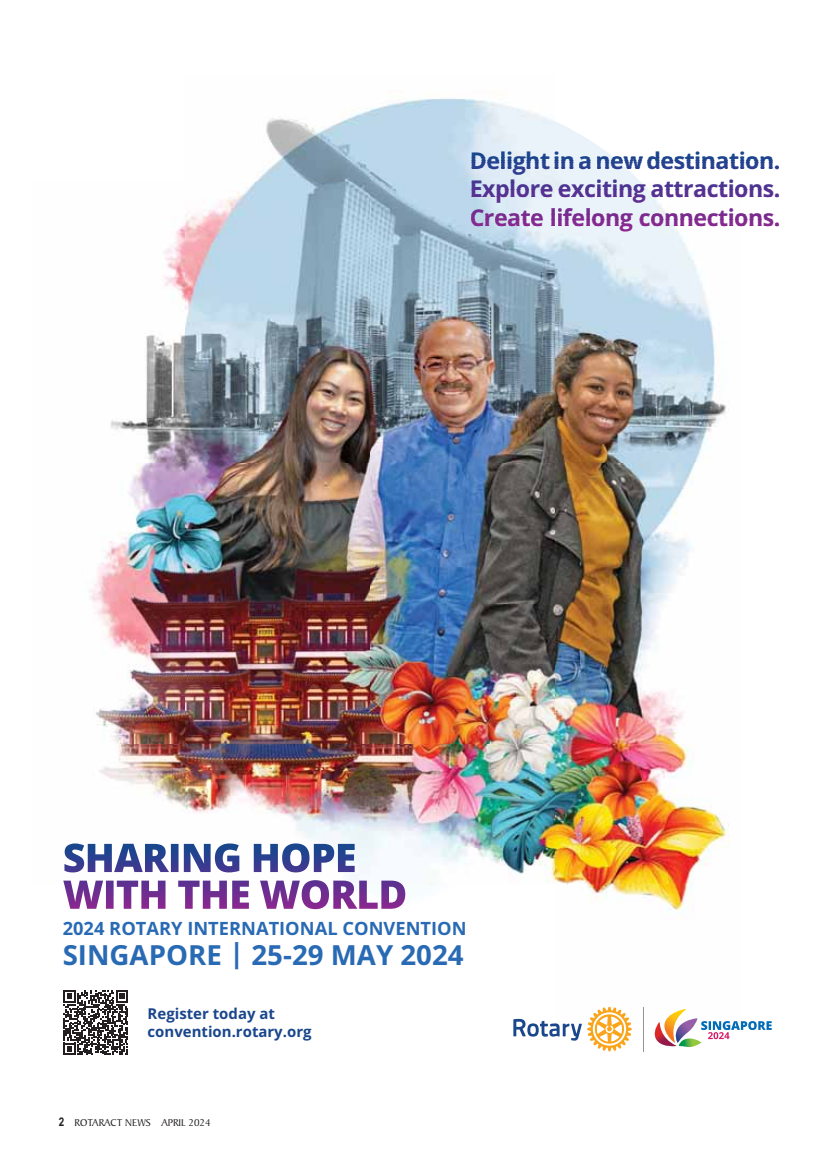
<style>
.page{position:relative;width:838px;height:1162px;background:#fff}
.page>*{position:absolute;margin:0;border:0;box-sizing:border-box;transform-origin:0 0}
.t1{font:700 27.6px "Open Sans";color:#296ab4}
.t2{font:700 23.1px/28.5px "Open Sans";letter-spacing:-.02em;color:#772c90;text-align:justify}
.t3{font:700 18.3px "Open Sans";color:#296ab4}
.t4{font:700 15px/17.7px "Open Sans";color:#1a468c}
.t5{font:10.5px "Baker Signet BT";color:#231f20}
.s1{color:#1a468e}
.s2{color:#1b468e}
.s3{color:#1b468d}
.s4{color:#1b458d}
.s5{color:#284090}
.s6{color:#423891}
.s7{color:#4c3591}
.s8{color:#413891}
.s9{color:#443891}
.s10{color:#4b3591}
.s11{color:#593191}
.s12{color:#732c90}
.s13{color:#752c90}
.s14{color:#6e2d90}
.s15{color:#872890}
.s16{font-family:"Arial Narrow";font-weight:700;font-size:12px}
</style>
<div class="page">
<img style="left:63px;top:98px;width:666px;height:957px">
<svg style="left:63px;top:989px;width:65px;height:65px"></svg>
<svg style="left:513px;top:1006px;width:119px;height:45px"></svg>
<hr style="left:643px;top:1006px;width:1px;height:45px;background:#929495">
<svg style="left:650px;top:1008px;width:122px;height:39px"></svg>
<svg style="left:64px;top:843px;width:291px;height:29px"></svg>
<svg style="left:63px;top:880px;width:342px;height:29px"></svg>
<p class="t2" style="left:470px;top:149px;width:312px"><span class="s1">D</span><span class="s2">e</span><span class="s1">li</span><span class="s2">g</span><span class="s1">h</span><span class="s3">t</span> <span class="s1">i</span><span class="s2">n a ne</span><span class="s4">w</span> <span class="s1">d</span><span class="s2">es</span><span class="s3">t</span><span class="s1">i</span><span class="s2">na</span><span class="s3">t</span><span class="s1">i</span><span class="s2">on</span><span class="s5">.<br></span><span class="s6">E</span><span class="s7">xp</span><span class="s8">l</span><span class="s7">ore exc</span><span class="s8">i</span><span class="s9">t</span><span class="s8">i</span><span class="s7">ng</span> <span class="s10">a</span><span class="s9">tt</span><span class="s7">r</span><span class="s10">a</span><span class="s7">c</span><span class="s9">t</span><span class="s8">i</span><span class="s7">ons</span><span class="s11">.<br></span><span class="s12">C</span>rea<span class="s13">t</span>e <span class="s14">lif</span>e<span class="s14">l</span>ong connec<span class="s13">t</span><span class="s14">i</span>ons<span class="s15">.</span></p>
<p class="t3" style="left:63px;top:920px;width:405px">2024 ROTARY INTERNATIONAL CONVENTION</p>
<p class="t1" style="left:63px;top:943px;width:402px">SINGAPORE | 25-29 MAY 2024</p>
<p class="t4" style="left:148px;top:1006px;width:165px">Register today at convention.rotary.org</p>
<p class="t5" style="left:59px;top:1118px;width:153px"><span class="s16">2</span> ROTARACT NEWS APRIL 2024</p>
</div>
